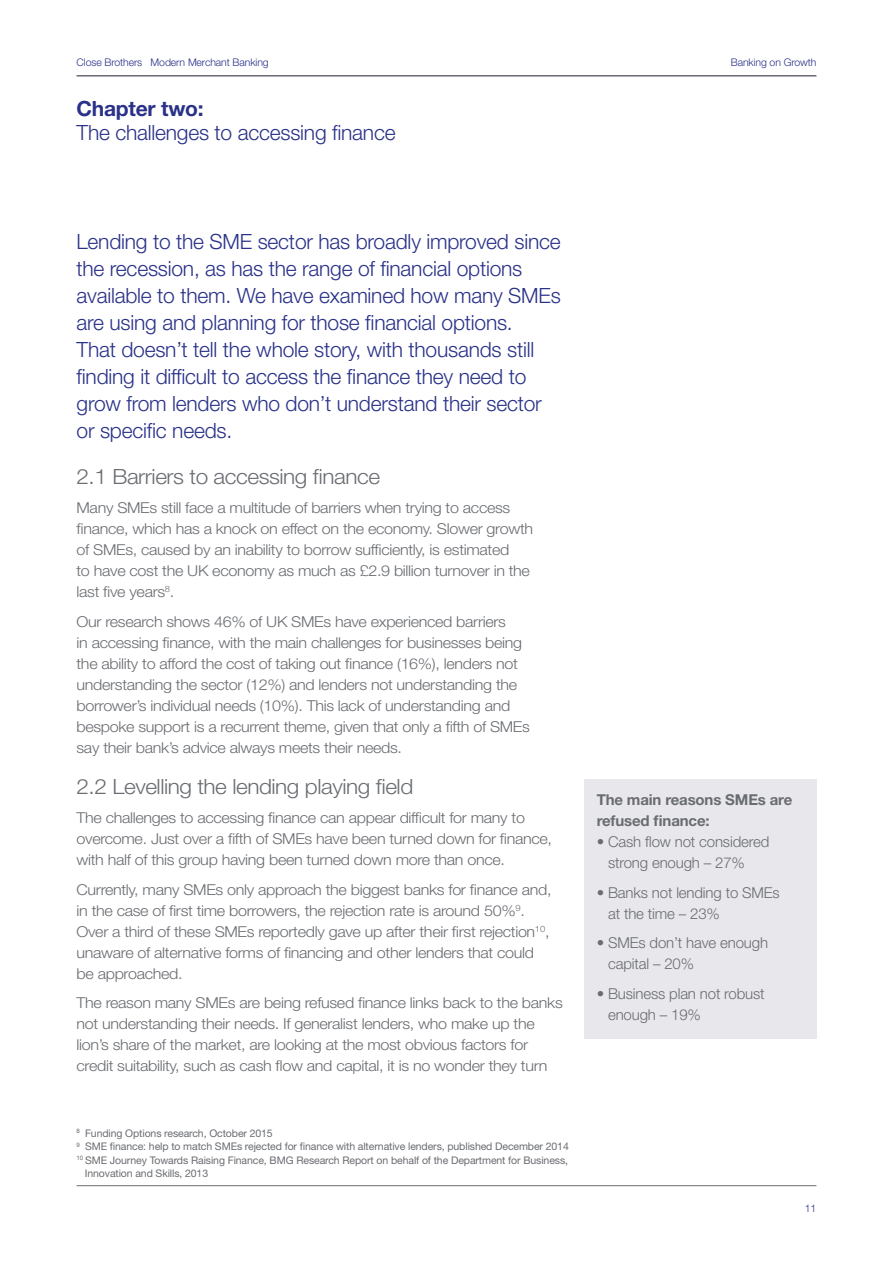
<style>
.page{position:relative;width:893px;height:1263px;background:#fff}
.page>*{position:absolute;margin:0;border:0;box-sizing:border-box;transform-origin:0 0}
.t1{font:300 21px/27px "Helvetica Neue LT Std";letter-spacing:-.01em;color:#293188}
.t2{font:300 21px "Helvetica Neue LT Std";letter-spacing:-.02em;color:#696c71;scale:1.08 1}
.t3{font:700 21px "Helvetica Neue LT Std";letter-spacing:-.01em;color:#293188}
.t4{font:300 15px/21px "Helvetica Neue LT Std";letter-spacing:-.02em;color:#696c71;scale:1.08 1}
.t5{font:300 15px/21px "Helvetica Neue LT Std";letter-spacing:-.02em;color:#696c71}
.t6{font:700 15px/21px "Helvetica Neue LT Std";letter-spacing:-.01em;color:#696c71}
.t7{font:10.5px "Helvetica Neue LT Std";letter-spacing:-.01em;color:#696c71}
.t8{font:300 10.5px "Helvetica Neue LT Std";letter-spacing:-.01em;color:#293188}
</style>
<div class="page">
<hr style="left:77px;top:75px;width:739px;height:2px;background:#696c71">
<hr style="left:77px;top:1185px;width:739px;height:1px;background:#696c71">
<div style="left:584px;top:779px;width:232px;height:259px;background:#e8e8ec"></div>
<p class="t8" style="left:77px;top:56px;width:194px">Close Brothers Modern Merchant Banking</p>
<p class="t8" style="left:731px;top:56px;width:87px">Banking on Growth</p>
<h1 class="t3" style="left:77px;top:95px;width:129px">Chapter two:</h1>
<h1 class="t1" style="left:77px;top:118px;width:321px">The challenges to accessing finance</h1>
<p class="t1" style="left:77px;top:227px;width:486px">Lending to the SME sector has broadly improved since the recession, as has the range of financial options available to them. We have examined how many SMEs are using and planning for those financial options.<br>That doesn’t tell the whole story, with thousands still finding it difficult to access the finance they need to grow from lenders who don’t understand their sector or specific needs.</p>
<h1 class="t2" style="left:77px;top:463px;width:283px">2.1 Barriers to accessing finance</h1>
<p class="t4" style="left:77px;top:497px;width:424px">Many SMEs still face a multitude of barriers when trying to access finance, which has a knock on effect on the economy. Slower growth of SMEs, caused by an inability to borrow sufficiently, is estimated<br>to have cost the UK economy as much as £2.9 billion turnover in the last five years<sup>8</sup>.</p>
<p class="t4" style="left:77px;top:611px;width:421px">Our research shows 46% of UK SMEs have experienced barriers<br>in accessing finance, with the main challenges for businesses being the ability to afford the cost of taking out finance (16%), lenders not understanding the sector (12%) and lenders not understanding the borrower’s individual needs (10%). This lack of understanding and bespoke support is a recurrent theme, given that only a fifth of SMEs say their bank’s advice always meets their needs.</p>
<h1 class="t2" style="left:77px;top:773px;width:313px">2.2 Levelling the lending playing field</h1>
<p class="t4" style="left:77px;top:807px;width:442px">The challenges to accessing finance can appear difficult for many to overcome. Just over a fifth of SMEs have been turned down for finance, with half of this group having been turned down more than once.</p>
<p class="t4" style="left:77px;top:879px;width:441px">Currently, many SMEs only approach the biggest banks for finance and, in the case of first time borrowers, the rejection rate is around 50%<sup>9</sup>.<br>Over a third of these SMEs reportedly gave up after their first rejection<sup>10</sup>, unaware of alternative forms of financing and other lenders that could be approached.</p>
<p class="t4" style="left:77px;top:992px;width:452px">The reason many SMEs are being refused finance links back to the banks not understanding their needs. If generalist lenders, who make up the lion’s share of the market, are looking at the most obvious factors for credit suitability, such as cash flow and capital, it is no wonder they turn</p>
<p class="t7" style="left:77px;top:1127px;width:198px"><sup>8</sup> Funding Options research, October 2015</p>
<p class="t7" style="left:77px;top:1140px;width:494px"><sup>9</sup> SME finance: help to match SMEs rejected for finance with alternative lenders, published December 2014</p>
<p class="t7" style="left:77px;top:1154px;width:493px"><sup>10</sup> SME Journey Towards Raising Finance, BMG Research Report on behalf of the Department for Business,</p>
<p class="t7" style="left:85px;top:1167px;width:125px">Innovation and Skills, 2013</p>
<p class="t6" style="left:597px;top:789px;width:197px">The main reasons SMEs are refused finance:</p>
<p class="t5" style="left:608px;top:831px;width:163px;text-indent:-11px">• Cash flow not considered strong enough – 27%</p>
<p class="t5" style="left:608px;top:882px;width:173px;text-indent:-11px">• Banks not lending to SMEs at the time – 23%</p>
<p class="t5" style="left:608px;top:932px;width:161px;text-indent:-11px">• SMEs don’t have enough capital – 20%</p>
<p class="t5" style="left:608px;top:983px;width:158px;text-indent:-11px">• Business plan not robust enough – 19%</p>
<p class="t8" style="left:805px;top:1202px;width:13px">11</p>
</div>
